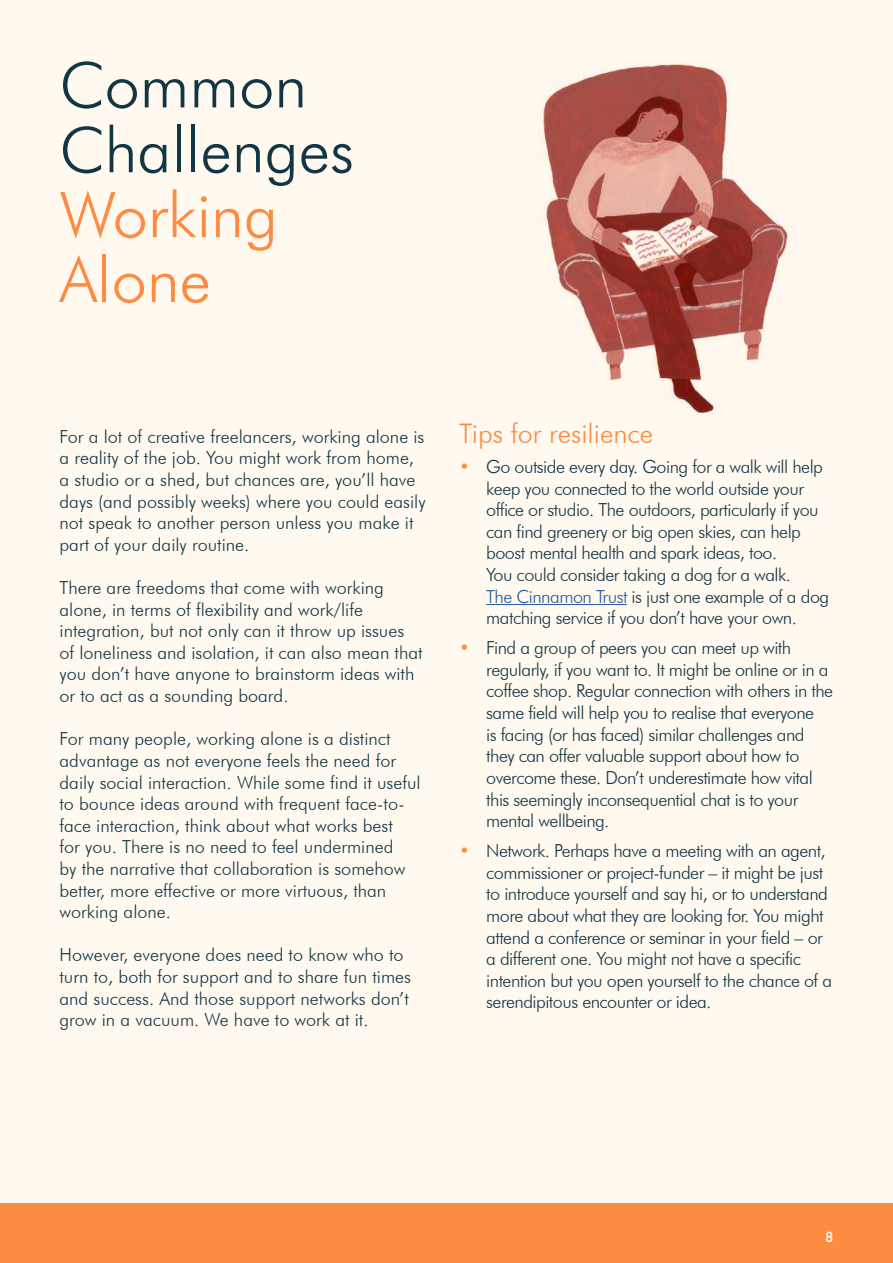
<style>
.page{position:relative;width:893px;height:1263px;background:#fff}
.page>*{position:absolute;margin:0;border:0;box-sizing:border-box;transform-origin:0 0}
.t1{font:300 63px/64.8px "Futura BT";color:#133644}
.t2{font:300 63px/64.8px "Futura BT";color:#fd8b41}
.t3{font:300 27px "Futura BT";color:#fd8b41}
.t4{font:300 18px/21.6px "Futura BT";letter-spacing:-.03em;color:#133644}
.t5{font:300 18px/21.6px "Futura BT";color:#133644}
.t6{font:500 13.5px "Futura";color:#fff}
.s1{color:#fd8b41}
.s2{color:#265a9b}
</style>
<div class="page">
<div style="left:0;top:0;width:893px;height:1220px;background:#fff9ef"></div>
<img style="left:537px;top:63px;width:254px;height:351px">
<hr style="left:486px;top:604px;width:141px;height:1px;background:#265a9b">
<div style="left:0;top:1203px;width:893px;height:60px;background:#fd8b41"></div>
<h1 class="t1" style="left:60px;top:58px;width:296px">Common<br>Challenges</h1>
<h1 class="t2" style="left:60px;top:187px;width:220px">Working<br>Alone</h1>
<p class="t5" style="left:60px;top:427px;width:368px">For a lot of creative freelancers, working alone is a reality of the job. You might work from home, a studio or a shed, but chances are, you’ll have days (and possibly weeks) where you could easily not speak to another person unless you make it part of your daily routine.</p>
<p class="t5" style="left:60px;top:578px;width:365px">There are freedoms that come with working alone, in terms of flexibility and work/life integration, but not only can it throw up issues of loneliness and isolation, it can also mean that you don’t have anyone to brainstorm ideas with or to act as a sounding board.</p>
<p class="t5" style="left:60px;top:729px;width:363px">For many people, working alone is a distinct advantage as not everyone feels the need for daily social interaction. While some find it useful to bounce ideas around with frequent face-to&shy;face interaction, think about what works best<br>for you. There is no need to feel undermined<br>by the narrative that collaboration is somehow better, more effective or more virtuous, than working alone.</p>
<p class="t5" style="left:60px;top:945px;width:353px">However, everyone does need to know who to turn to, both for support and to share fun times and success. And those support networks don’t grow in a vacuum. We have to work at it.</p>
<h2 class="t3" style="left:459px;top:422px;width:196px">Tips for resilience</h2>
<p class="t4" style="left:486px;top:457px;width:344px;text-indent:-27px"><span class="s1">•</span> Go outside every day. Going for a walk will help keep you connected to the world outside your office or studio. The outdoors, particularly if you can find greenery or big open skies, can help boost mental health and spark ideas, too.<br>You could consider taking a dog for a walk.<br><span class="s2">The Cinnamon Trust</span> is just one example of a dog matching service if you don’t have your own.</p>
<p class="t4" style="left:486px;top:638px;width:348px;text-indent:-27px"><span class="s1">•</span> Find a group of peers you can meet up with regularly, if you want to. It might be online or in a coffee shop. Regular connection with others in the same field will help you to realise that everyone<br>is facing (or has faced) similar challenges and they can offer valuable support about how to overcome these. Don’t underestimate how vital this seemingly inconsequential chat is to your mental wellbeing.</p>
<p class="t4" style="left:486px;top:841px;width:347px;text-indent:-27px"><span class="s1">•</span> Network. Perhaps have a meeting with an agent, commissioner or project-funder – it might be just to introduce yourself and say hi, or to understand more about what they are looking for. You might attend a conference or seminar in your field – or a different one. You might not have a specific intention but you open yourself to the chance of a serendipitous encounter or idea.</p>
<p class="t6" style="left:825px;top:1229px;width:10px">8</p>
</div>
